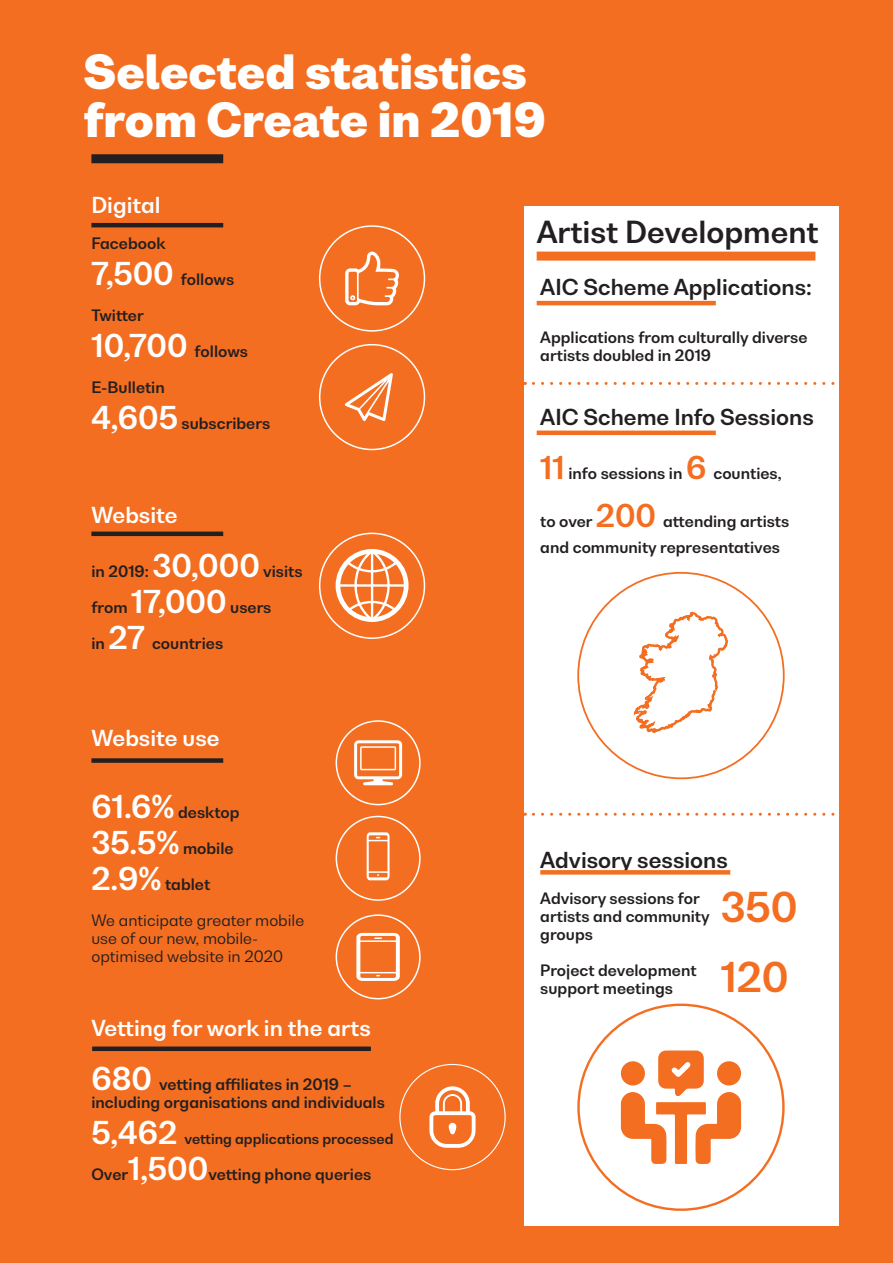
<style>
.page{position:relative;width:893px;height:1263px;background:#f36e21}
.page>*{position:absolute;margin:0;border:0;box-sizing:border-box;transform-origin:0 0}
.t1{font:900 45px/48px "Bw Nista Grotesk DEMO";color:#fff}
.t2{font:700 39.15px "Bw Nista Geometric DEMO";color:#f36e21}
.t3{font:700 30px "Bw Nista Geometric DEMO";color:#fff}
.t4{font:700 28.95px "Bw Nista Geometric DEMO";color:#231f20}
.t5{font:700 21px "Bw Nista Geometric DEMO";color:#231f20}
.t6{font:700 21px "Bw Nista Geometric DEMO";color:#fff}
.t7{font:700 15px/18px "Bw Nista Geometric DEMO";color:#231f20}
.t8{font:15px/18px "Bw Nista Geometric DEMO";color:#231f20}
.t9{font:700 13.5px "Bw Nista Geometric DEMO";color:#231f20}
.s1{font-size:30px;color:#fff}
.s2{font-size:30px;color:#f36e21}
</style>
<div class="page">
<div style="left:524px;top:206px;width:315px;height:1019px;background:#fff"></div>
<div style="left:91px;top:154px;width:132px;height:9px;background:#231f20"></div>
<div style="left:537px;top:252px;width:278px;height:9px;background:#f36e21"></div>
<hr style="left:91px;top:223px;width:132px;height:4px;background:#231f20">
<div style="left:91px;top:531px;width:132px;height:5px;background:#231f20"></div>
<div style="left:91px;top:758px;width:132px;height:5px;background:#231f20"></div>
<div style="left:319px;top:225px;width:106px;height:107px;border:2px solid #fff;border-radius:50%"></div>
<div style="left:319px;top:344px;width:106px;height:106px;border:2px solid #fff;border-radius:50%"></div>
<div style="left:319px;top:533px;width:106px;height:106px;border:2px solid #fff;border-radius:50%"></div>
<div style="left:336px;top:720px;width:85px;height:85px;border:2px solid #fff;border-radius:50%"></div>
<div style="left:336px;top:914px;width:85px;height:85px;border:2px solid #fff;border-radius:50%"></div>
<div style="left:336px;top:816px;width:85px;height:85px;border:2px solid #fff;border-radius:50%"></div>
<svg style="left:336px;top:549px;width:73px;height:73px"></svg>
<svg style="left:345px;top:252px;width:54px;height:53px"></svg>
<svg style="left:345px;top:373px;width:48px;height:48px"></svg>
<svg style="left:354px;top:740px;width:48px;height:45px"></svg>
<svg style="left:356px;top:933px;width:44px;height:48px"></svg>
<svg style="left:367px;top:832px;width:23px;height:48px"></svg>
<div style="left:92px;top:1046px;width:279px;height:5px;background:#231f20"></div>
<svg style="left:633px;top:611px;width:96px;height:122px"></svg>
<svg style="left:540px;top:870px;width:190px;height:4px"></svg>
<hr style="left:537px;top:431px;width:179px;height:4px;background:#f36e21">
<hr style="left:537px;top:301px;width:179px;height:4px;background:#f36e21">
<svg style="left:429px;top:1086px;width:47px;height:62px"></svg>
<svg style="left:621px;top:1050px;width:120px;height:114px"></svg>
<div style="left:717px;top:1061px;width:24px;height:24px;background:#f36e21;border-radius:50%"></div>
<div style="left:621px;top:1061px;width:24px;height:24px;background:#f36e21;border-radius:50%"></div>
<svg style="left:533px;top:382px;width:302px;height:3px"></svg>
<svg style="left:533px;top:813px;width:302px;height:3px"></svg>
<p class="t1" style="left:83px;top:48px;width:464px">Selected statistics from Create in 2019</p>
<p class="t6" style="left:91px;top:191px;width:71px">Digital</p>
<p class="t7" style="left:91px;top:234px;width:76px">Facebook</p>
<p class="t7" style="left:91px;top:270px;width:144px"><span class="s1">7,500</span> follows</p>
<p class="t7" style="left:91px;top:306px;width:54px">Twitter</p>
<p class="t7" style="left:91px;top:342px;width:158px"><span class="s1">10,700</span> follows</p>
<p class="t7" style="left:91px;top:378px;width:75px">E-Bulletin</p>
<p class="t7" style="left:91px;top:414px;width:180px"><span class="s1">4,605</span> subscribers</p>
<p class="t6" style="left:91px;top:501px;width:88px">Website</p>
<p class="t7" style="left:91px;top:562px;width:213px">in 2019: <span class="s1">30,000</span> visits</p>
<p class="t7" style="left:91px;top:598px;width:182px">from <span class="s1">17,000</span> users</p>
<p class="t7" style="left:91px;top:634px;width:133px">in <span class="s1">27</span> countries</p>
<p class="t6" style="left:91px;top:724px;width:130px">Website use</p>
<p class="t7" style="left:91px;top:803px;width:150px"><span class="s1">61.6%</span> desktop</p>
<p class="t7" style="left:91px;top:839px;width:144px"><span class="s1">35.5%</span> mobile</p>
<p class="t7" style="left:91px;top:875px;width:120px"><span class="s1">2.9%</span> tablet</p>
<p class="t8" style="left:91px;top:911px;width:214px">We anticipate greater mobile use of our new, mobile&shy;optimised website in 2020</p>
<p class="t6" style="left:91px;top:1014px;width:281px">Vetting for work in the arts</p>
<p class="t7" style="left:91px;top:1075px;width:295px"><span class="s1">680</span> vetting affiliates in 2019 – including organisations and individuals</p>
<p class="t3" style="left:91px;top:1112px;width:87px">5,462</p>
<p class="t9" style="left:184px;top:1130px;width:211px">vetting applications processed</p>
<p class="t7" style="left:91px;top:1165px;width:281px">Over<span class="s1">1,500</span>vetting phone queries</p>
<p class="t4" style="left:537px;top:213px;width:283px">Artist Development</p>
<p class="t5" style="left:540px;top:272px;width:273px">AIC Scheme Applications:</p>
<p class="t7" style="left:540px;top:329px;width:269px">Applications from culturally diverse artists doubled in 2019</p>
<p class="t5" style="left:540px;top:402px;width:275px">AIC Scheme Info Sessions</p>
<p class="t7" style="left:540px;top:464px;width:243px"><span class="s2">11</span> info sessions in <span class="s2">6</span> counties,</p>
<p class="t7" style="left:540px;top:509px;width:251px;line-height:25.2px">to over <span class="s2">200</span> attending artists and community representatives</p>
<p class="t5" style="left:540px;top:845px;width:189px">Advisory sessions</p>
<p class="t7" style="left:540px;top:889px;width:171px">Advisory sessions for artists and community groups</p>
<p class="t7" style="left:540px;top:961px;width:158px">Project development support meetings</p>
<p class="t2" style="left:721px;top:880px;width:78px">350</p>
<p class="t2" style="left:721px;top:950px;width:69px">120</p>
</div>
